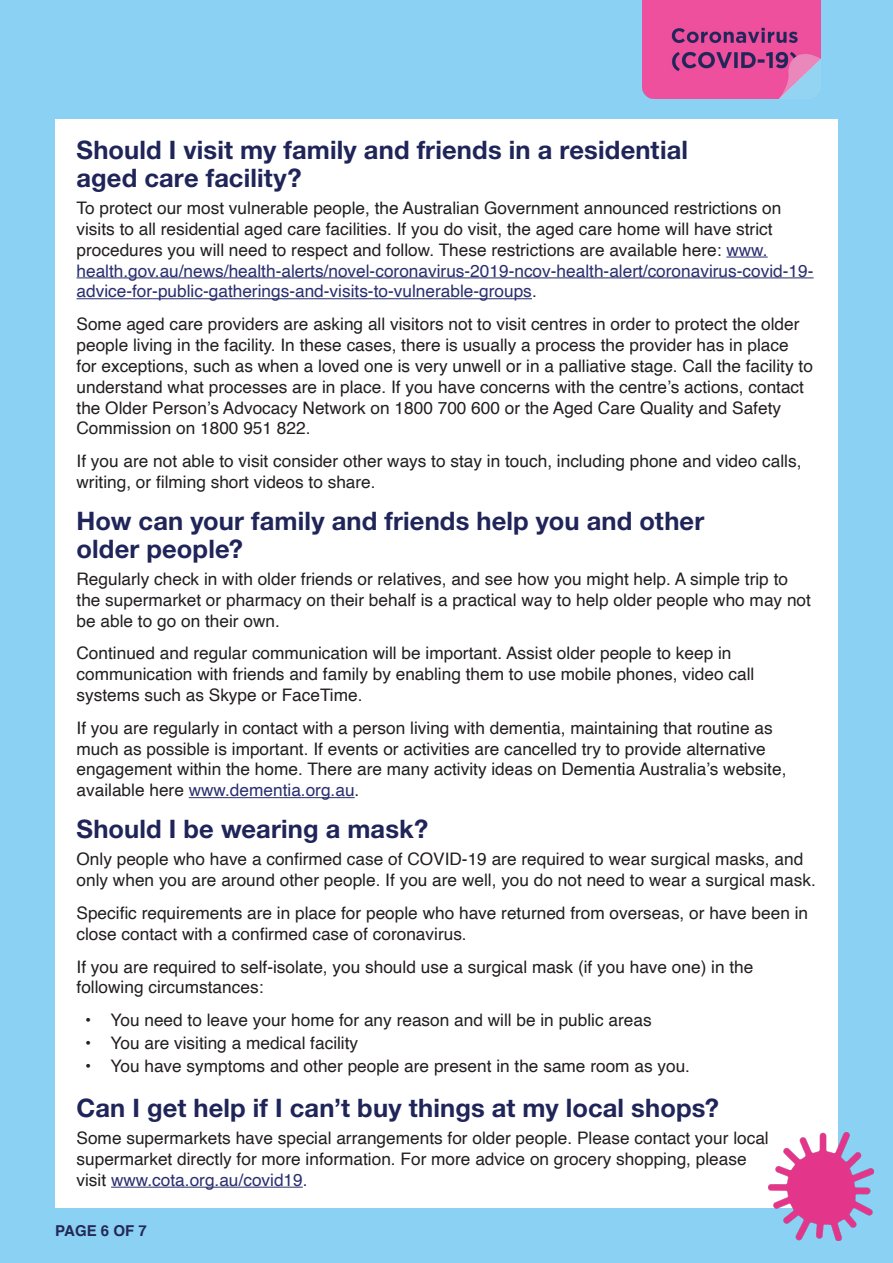
<style>
.page{position:relative;width:893px;height:1263px;background:#8ad1f3}
.page>*{position:absolute;margin:0;border:0;box-sizing:border-box;transform-origin:0 0}
.Helvetica_heading{font:700 25.5px/27.8px "Helvetica Neue LT Std";letter-spacing:.005em;color:#202559}
.body{font:17.25px/20.9px "Helvetica";color:#231f20}
.Body_heading{font:17.25px/20.9px "Helvetica";color:#231f20}
.t1{font:700 15px "Helvetica";color:#242856}
.s1{color:#292e6f}
.s2{color:#202559}
</style>
<div class="page">
<div style="left:55px;top:120px;width:783px;height:1088px;background:#fff"></div>
<hr style="left:726px;top:257px;width:42px;height:1px;background:#292e6f">
<hr style="left:77px;top:277px;width:737px;height:1px;background:#292e6f">
<hr style="left:77px;top:298px;width:455px;height:1px;background:#292e6f">
<hr style="left:189px;top:797px;width:166px;height:1px;background:#292e6f">
<hr style="left:111px;top:1187px;width:192px;height:1px;background:#292e6f">
<img style="left:769px;top:1132px;width:105px;height:108px">
<img style="left:642px;top:0;width:179px;height:98px">
<p class="Helvetica_heading" style="left:77px;top:136px;width:613px">Should I visit my family and friends in a residential aged care facility?</p>
<p class="body" style="left:77px;top:198px;width:738px">To protect our most vulnerable people, the Australian Government announced restrictions on visits to all residential aged care facilities. If you do visit, the aged care home will have strict procedures you will need to respect and follow. These restrictions are available here: <span class="s1">www. health.gov.au/news/health-alerts/novel-coronavirus-2019-ncov-health-alert/coronavirus-covid-19- advice-for-public-gatherings-and-visits-to-vulnerable-groups</span>.</p>
<p class="body" style="left:77px;top:314px;width:738px">Some aged care providers are asking all visitors not to visit centres in order to protect the older people living in the facility. In these cases, there is usually a process the provider has in place for exceptions, such as when a loved one is very unwell or in a palliative stage. Call the facility to understand what processes are in place. If you have concerns with the centre’s actions, contact the Older Person’s Advocacy Network on 1800 700 600 or the Aged Care Quality and Safety Commission on 1800 951 822.</p>
<p class="body" style="left:77px;top:451px;width:726px">If you are not able to visit consider other ways to stay in touch, including phone and video calls, writing, or filming short videos to share.</p>
<p class="Helvetica_heading" style="left:77px;top:506px;width:629px">How can your family and friends help you and other older people?</p>
<p class="body" style="left:77px;top:569px;width:736px">Regularly check in with older friends or relatives, and see how you might help. A simple trip to the supermarket or pharmacy on their behalf is a practical way to help older people who may not be able to go on their own.</p>
<p class="body" style="left:77px;top:643px;width:679px">Continued and regular communication will be important. Assist older people to keep in communication with friends and family by enabling them to use mobile phones, video call systems such as Skype or FaceTime.</p>
<p class="body" style="left:77px;top:718px;width:711px">If you are regularly in contact with a person living with dementia, maintaining that routine as much as possible is important. If events or activities are cancelled try to provide alternative engagement within the home. There are many activity ideas on Dementia Australia’s website, available here <span class="s1">www.dementia.org.au</span>.</p>
<p class="Helvetica_heading" style="left:77px;top:815px;width:353px">Should I be wearing a mask?</p>
<p class="body" style="left:77px;top:849px;width:741px">Only people who have a confirmed case of COVID-19 are required to wear surgical masks, and only when you are around other people. If you are well, you do not need to wear a surgical mask.</p>
<p class="body" style="left:77px;top:903px;width:733px">Specific requirements are in place for people who have returned from overseas, or have been in close contact with a confirmed case of coronavirus.</p>
<p class="body" style="left:77px;top:957px;width:678px">If you are required to self-isolate, you should use a surgical mask (if you have one) in the following circumstances:</p>
<p class="body" style="left:85px;top:1010px;width:568px">• You need to leave your home for any reason and will be in public areas</p>
<p class="body" style="left:85px;top:1033px;width:275px">• You are visiting a medical facility</p>
<p class="body" style="left:85px;top:1056px;width:606px">• You have symptoms and other people are present in the same room as you.</p>
<p class="Helvetica_heading" style="left:77px;top:1093px;width:644px">Can I get help if I can’t buy things at my local shops?</p>
<p class="Body_heading" style="left:77px;top:1128px;width:694px">Some supermarkets have special arrangements for older people. Please contact your local supermarket directly for more information. For more advice on grocery shopping, please visit <span class="s1">www.cota.org.au/covid19</span><span class="s2">.</span></p>
<p class="t1" style="left:55px;top:1218px;width:93px">PAGE 6 OF 7</p>
</div>
